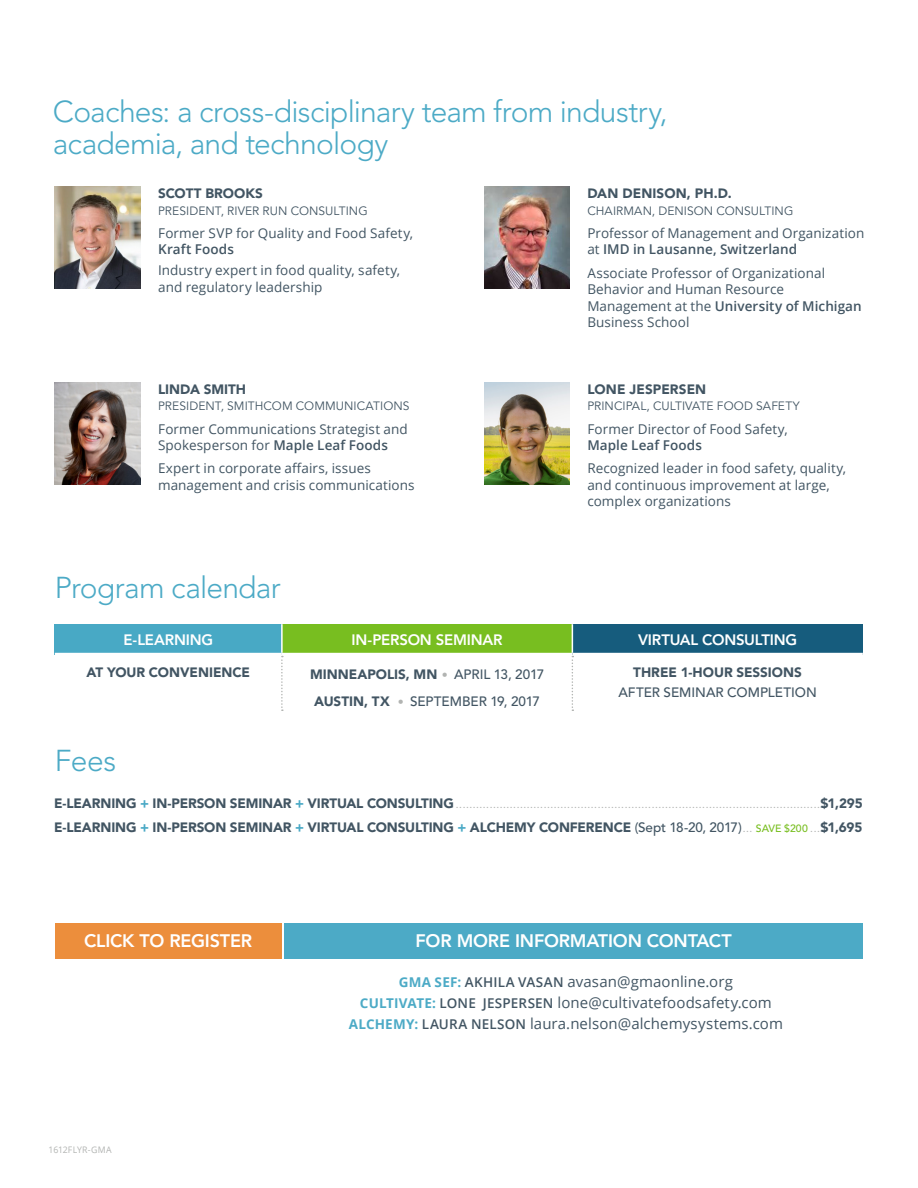
<style>
.page{position:relative;width:918px;height:1188px;background:#fff}
.page>*{position:absolute;margin:0;border:0;box-sizing:border-box;transform-origin:0 0}
.Subhead{font:300 30px/31.5px "Avenir LT Std";letter-spacing:-.025em;color:#4caac6}
.body__base_style{font:300 30px "Avenir LT Std";letter-spacing:-.025em;color:#4caac6}
.body__base_style-2{font:800 18px "Avenir LT Std";letter-spacing:-.01em;color:#fff}
.t1{font:15px "Open Sans";letter-spacing:.005em;color:#425563}
.t2{font:800 15px "Avenir LT Std";letter-spacing:-.015em;color:#fff}
.t3{font:13.5px/16.5px "Open Sans";letter-spacing:.005em;color:#425563}
.t4{font:900 13.5px "Avenir LT Std";letter-spacing:-.005em;color:#425563}
.t5{font:300 13.5px "Avenir LT Std";color:#b2b4b2}
.t6{font:500 13.5px/19.5px "Avenir LT Std";color:#425563;text-align:center}
.t7{font:12px "Avenir LT Std";letter-spacing:.005em;color:#425563}
.t8{font:500 10.5px "Avenir LT Std";letter-spacing:.005em;color:#78be20}
.back_legal{font:9px "Open Sans";letter-spacing:.015em;color:#b2b4b2}
.s1{font-weight:600}
.s2{font-weight:300;font-size:12px;color:#b2b4b2}
.s3{font-weight:500}
.s4{font-weight:900}
.s5{font-weight:900;color:#425563}
.s6{font-weight:900;color:#4caac6}
.s7{color:#4caac6}
.s8{font-weight:300;color:#b2b4b2}
.s9{font-weight:700;font-size:13.5px;color:#4caac6}
.s10{font-weight:600;font-size:13.5px}
</style>
<div class="page">
<img style="left:55px;top:187px;width:85px;height:102px">
<img style="left:55px;top:383px;width:85px;height:102px">
<img style="left:484px;top:383px;width:86px;height:102px">
<img style="left:484px;top:187px;width:86px;height:102px">
<div style="left:55px;top:624px;width:227px;height:30px;background:#48a9c5"></div>
<div style="left:282px;top:624px;width:290px;height:30px;background:#78be20"></div>
<div style="left:572px;top:624px;width:291px;height:30px;background:#165c7d"></div>
<hr style="left:281px;top:624px;width:2px;height:29px;background:#fff">
<hr style="left:55px;top:653px;width:227px;height:3px;background:#fff">
<hr style="left:282px;top:653px;width:290px;height:3px;background:#fff">
<hr style="left:572px;top:653px;width:291px;height:3px;background:#fff">
<svg style="left:281px;top:656px;width:2px;height:55px"></svg>
<svg style="left:572px;top:624px;width:1px;height:87px"></svg>
<div style="left:285px;top:923px;width:578px;height:35px;background:#4caac6"></div>
<div style="left:55px;top:923px;width:227px;height:35px;background:#ec8e3c"></div>
<p class="Subhead" style="left:53px;top:96px;width:616px">Coaches: a cross-disciplinary team from industry, academia, and technology</p>
<p class="t4" style="left:158px;top:185px;width:106px">SCOTT BROOKS</p>
<p class="t7" style="left:158px;top:204px;width:211px">PRESIDENT, RIVER RUN CONSULTING</p>
<p class="t3" style="left:158px;top:224px;width:256px">Former SVP for Quality and Food Safety,<br><span class="s1">Kraft Foods</span></p>
<p class="t3" style="left:158px;top:262px;width:244px">Industry expert in food quality, safety, and regulatory leadership</p>
<p class="t4" style="left:587px;top:185px;width:146px">DAN DENISON, PH.D.</p>
<p class="t7" style="left:587px;top:204px;width:208px">CHAIRMAN, DENISON CONSULTING</p>
<p class="t3" style="left:587px;top:224px;width:278px">Professor of Management and Organization at <span class="s1">IMD in Lausanne, Switzerland</span></p>
<p class="t3" style="left:587px;top:264px;width:276px">Associate Professor of Organizational<br>Behavior and Human Resource<br>Management at the <span class="s1">University of Michigan<br></span>Business School</p>
<p class="t4" style="left:158px;top:381px;width:90px">LINDA SMITH</p>
<p class="t7" style="left:158px;top:399px;width:253px">PRESIDENT, SMITHCOM COMMUNICATIONS</p>
<p class="t3" style="left:158px;top:420px;width:251px">Former Communications Strategist and<br>Spokesperson for <span class="s1">Maple Leaf Foods</span></p>
<p class="t3" style="left:158px;top:460px;width:258px">Expert in corporate affairs, issues management and crisis communications</p>
<p class="t4" style="left:587px;top:381px;width:120px">LONE JESPERSEN</p>
<p class="t7" style="left:587px;top:399px;width:214px">PRINCIPAL, CULTIVATE FOOD SAFETY</p>
<p class="t3" style="left:587px;top:420px;width:202px">Former Director of Food Safety,<br><span class="s1">Maple Leaf Foods</span></p>
<p class="t3" style="left:587px;top:460px;width:260px">Recognized leader in food safety, quality, and continuous improvement at large, complex organizations</p>
<p class="body__base_style" style="left:55px;top:570px;width:227px">Program calendar</p>
<p class="t2" style="left:123px;top:631px;width:91px">E-LEARNING</p>
<p class="t2" style="left:352px;top:631px;width:152px">IN-PERSON SEMINAR</p>
<p class="t2" style="left:638px;top:631px;width:161px">VIRTUAL CONSULTING</p>
<p class="t4" style="left:87px;top:664px;width:165px">AT YOUR CONVENIENCE</p>
<p class="t4" style="left:310px;top:666px;width:236px">MINNEAPOLIS, MN <span class="s2">•</span> <span class="s3">APRIL 13, 2017</span></p>
<p class="t6" style="left:314px;top:692px;width:227px"><span class="s4">AUSTIN, TX</span> <span class="s2">•</span> SEPTEMBER 19, 2017</p>
<p class="t6" style="left:618px;top:663px;width:200px"><span class="s4">THREE 1-HOUR SESSIONS<br></span>AFTER SEMINAR COMPLETION</p>
<p class="body__base_style" style="left:55px;top:743px;width:63px">Fees</p>
<p class="t5" style="left:54px;top:795px;width:810px"><span class="s5">E-LEARNING</span> <span class="s6">+</span> <span class="s5">IN-PERSON SEMINAR</span> <span class="s6">+</span> <span class="s5">VIRTUAL CONSULTING</span>............................................................................................................<span class="s5">$1,295</span></p>
<p class="t4" style="left:54px;top:819px;width:810px">E-LEARNING <span class="s7">+</span> IN-PERSON SEMINAR <span class="s7">+</span> VIRTUAL CONSULTING <span class="s7">+</span> ALCHEMY CONFERENCE <span class="s3">(Sept 18-20, 2017)</span><span class="s8">.......................</span>$1,695</p>
<p class="t8" style="left:756px;top:822px;width:53px">SAVE $200</p>
<p class="body__base_style-2" style="left:84px;top:931px;width:170px">CLICK TO REGISTER</p>
<p class="back_legal" style="left:49px;top:1143px;width:65px">1612FLYR-GMA</p>
<p class="body__base_style-2" style="left:416px;top:931px;width:318px">FOR MORE INFORMATION CONTACT</p>
<p class="t1" style="left:399px;top:971px;width:336px"><span class="s9">GMA SEF:</span> <span class="s10">AKHILA VASAN</span> avasan@gmaonline.org</p>
<p class="t1" style="left:360px;top:992px;width:413px"><span class="s9">CULTIVATE:</span> <span class="s10">LONE JESPERSEN</span> lone@cultivatefoodsafety.com</p>
<p class="t1" style="left:349px;top:1013px;width:436px"><span class="s9">ALCHEMY:</span> <span class="s10">LAURA NELSON</span> laura.nelson@alchemysystems.com</p>
</div>
